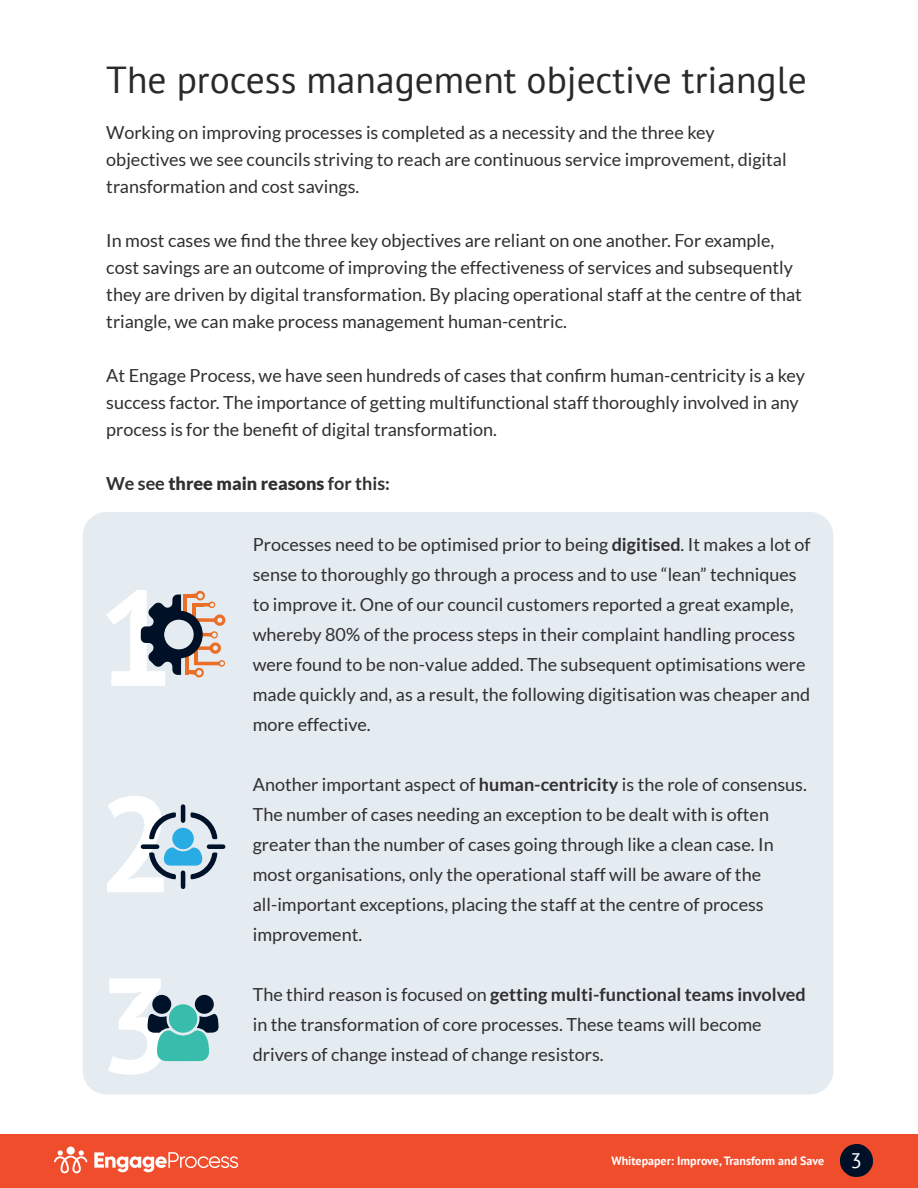
<style>
.page{position:relative;width:918px;height:1188px;background:#fff}
.page>*{position:absolute;margin:0;border:0;box-sizing:border-box;transform-origin:0 0}
.t1{font:700 135px/206.2px "PT Sans";color:#fff}
.t2{font:37.5px "PT Sans";color:#292929}
.t3{font:18px/30px "Lato";color:#312f30}
.t4{font:900 18px "Lato";color:#312f30}
.t5{font:700 12px "PT Sans";color:#fff}
.s1{font-weight:700}
.s2{font-weight:400;font-size:21px}
</style>
<div class="page">
<div style="left:83px;top:512px;width:750px;height:582px;background:#e4ebf1;border-radius:24px"></div>
<div style="left:0;top:1134px;width:918px;height:54px;background:#f04d2c"></div>
<svg style="left:840px;top:1144px;width:33px;height:33px"></svg>
<svg style="left:94px;top:1152px;width:144px;height:20px"></svg>
<svg style="left:54px;top:1147px;width:33px;height:26px"></svg>
<svg style="left:141px;top:590px;width:85px;height:88px"></svg>
<svg style="left:141px;top:804px;width:84px;height:85px"></svg>
<div style="left:172px;top:828px;width:22px;height:21px;background:#29abe3;border-radius:50%"></div>
<div style="left:169px;top:1004px;width:28px;height:29px;background:#38bdad;border-radius:50%"></div>
<svg style="left:148px;top:1014px;width:71px;height:47px"></svg>
<div style="left:195px;top:995px;width:19px;height:19px;background:#001229;border-radius:50%"></div>
<div style="left:152px;top:995px;width:19px;height:19px;background:#001229;border-radius:50%"></div>
<h2 class="t2" style="left:106px;top:55px;width:702px">The process management objective triangle</h2>
<p class="t3" style="left:106px;top:119px;width:682px;line-height:27px">Working on improving processes is completed as a necessity and the three key objectives we see councils striving to reach are continuous service improvement, digital transformation and cost savings.</p>
<p class="t3" style="left:106px;top:227px;width:697px;line-height:27px">In most cases we find the three key objectives are reliant on one another. For example, cost savings are an outcome of improving the effectiveness of services and subsequently they are driven by digital transformation. By placing operational staff at the centre of that triangle, we can make process management human-centric.</p>
<p class="t3" style="left:106px;top:362px;width:700px;line-height:27px">At Engage Process, we have seen hundreds of cases that confirm human-centricity is a key success factor. The importance of getting multifunctional staff thoroughly involved in any process is for the benefit of digital transformation.</p>
<p class="t4" style="left:106px;top:473px;width:285px"><span class="s1">We see</span> three main reasons <span class="s1">for this:</span></p>
<h1 class="t1" style="left:98px;top:533px;width:78px">1<br>2</h1>
<h1 class="t1" style="left:98px;top:920px;width:78px">3</h1>
<p class="t3" style="left:253px;top:529px;width:559px">Processes need to be optimised prior to being <span class="s1">digitised</span>. It makes a lot of sense to thoroughly go through a process and to use “lean” techniques to improve it. One of our council customers reported a great example, whereby 80% of the process steps in their complaint handling process were found to be non-value added. The subsequent optimisations were made quickly and, as a result, the following digitisation was cheaper and more effective.</p>
<p class="t3" style="left:253px;top:769px;width:556px">Another important aspect of <span class="s1">human-centricity</span> is the role of consensus.<br>The number of cases needing an exception to be dealt with is often greater than the number of cases going through like a clean case. In most organisations, only the operational staff will be aware of the all-important exceptions, placing the staff at the centre of process improvement.</p>
<p class="t3" style="left:253px;top:979px;width:555px">The third reason is focused on <span class="s1">getting multi-functional teams involved </span>in the transformation of core processes. These teams will become drivers of change instead of change resistors.</p>
<p class="t5" style="left:611px;top:1153px;width:252px">Whitepaper: Improve, Transform and Save <span class="s2">3</span></p>
</div>
